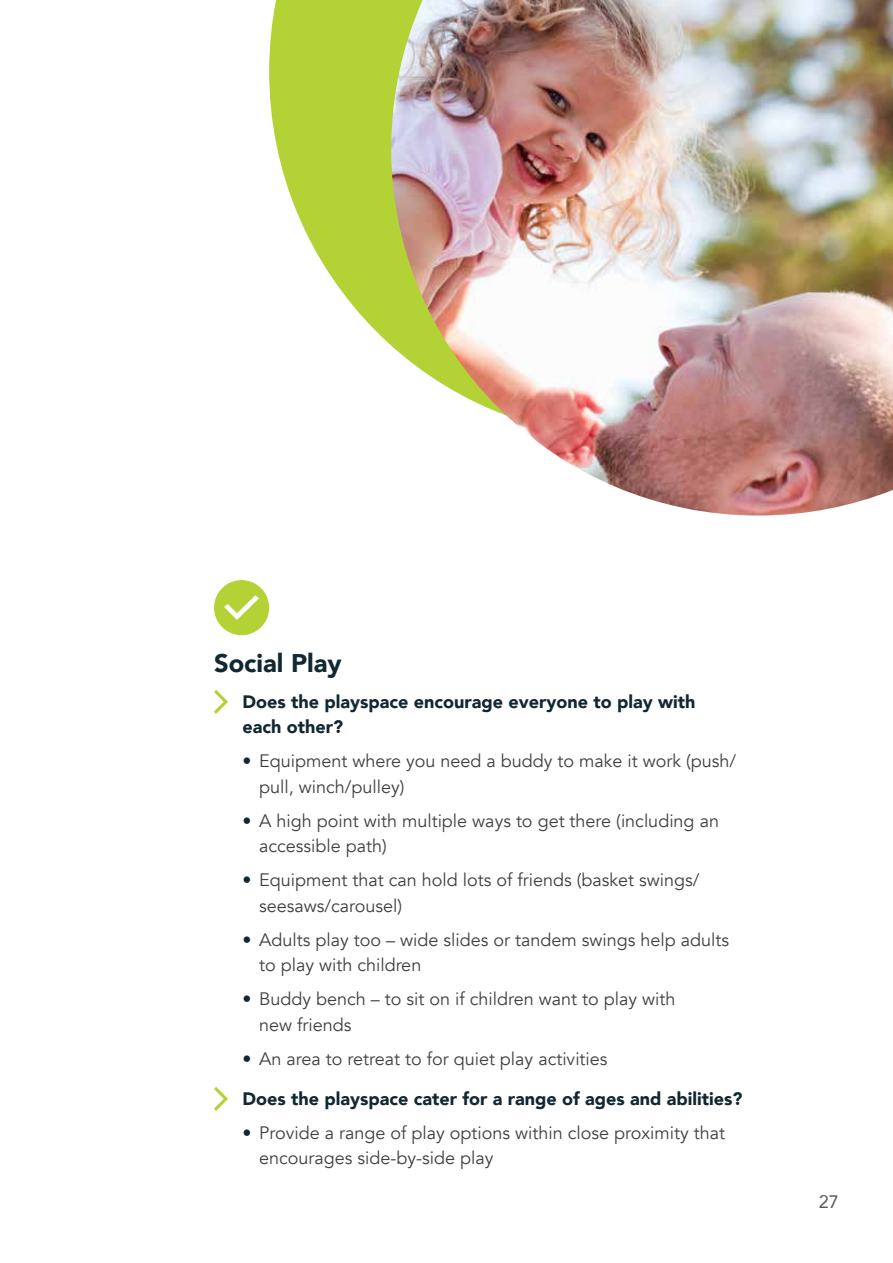
<style>
.page{position:relative;width:893px;height:1263px;background:#fff}
.page>*{position:absolute;margin:0;border:0;box-sizing:border-box;transform-origin:0 0}
.t1{font:900 25.5px "Avenir";color:#122731}
.t2{font:18px/25.5px "Avenir";color:#414042}
.t3{font:900 18px/25.5px "Avenir";color:#122731}
.t4{font:18px "Avenir";color:#58595b}
.s1{color:#122731}
</style>
<div class="page">
<svg style="left:269px;top:0;width:122px;height:346px;fill:#b3d235"></svg>
<div style="left:214px;top:580px;width:55px;height:55px;background:#b3d235;border-radius:50%"></div>
<svg style="left:224px;top:595px;width:35px;height:25px"></svg>
<img style="left:391px;top:0;width:502px;height:515px">
<svg style="left:214px;top:690px;width:14px;height:24px"></svg>
<svg style="left:214px;top:1087px;width:14px;height:24px"></svg>
<h4 class="t1" style="left:214px;top:641px;width:129px">Social Play</h4>
<p class="t3" style="left:243px;top:688px;width:454px">Does the playspace encourage everyone to play with each other?</p>
<p class="t2" style="left:259px;top:749px;width:479px;text-indent:-17px"><span class="s1">•</span> Equipment where you need a buddy to make it work (push/ pull, winch/pulley)</p>
<p class="t2" style="left:259px;top:808px;width:461px;text-indent:-17px"><span class="s1">•</span> A high point with multiple ways to get there (including an accessible path)</p>
<p class="t2" style="left:259px;top:868px;width:442px;text-indent:-17px"><span class="s1">•</span> Equipment that can hold lots of friends (basket swings/ seesaws/carousel)</p>
<p class="t2" style="left:259px;top:927px;width:471px;text-indent:-17px"><span class="s1">•</span> Adults play too – wide slides or tandem swings help adults to play with children</p>
<p class="t2" style="left:259px;top:987px;width:418px;text-indent:-17px"><span class="s1">•</span> Buddy bench – to sit on if children want to play with new friends</p>
<p class="t2" style="left:243px;top:1046px;width:367px"><span class="s1">•</span> An area to retreat to for quiet play activities</p>
<p class="t3" style="left:243px;top:1085px;width:501px">Does the playspace cater for a range of ages and abilities?</p>
<p class="t2" style="left:259px;top:1120px;width:467px;text-indent:-16px"><span class="s1">•</span> Provide a range of play options within close proximity that encourages side-by-side play</p>
<p class="t4" style="left:819px;top:1187px;width:22px">27</p>
</div>
